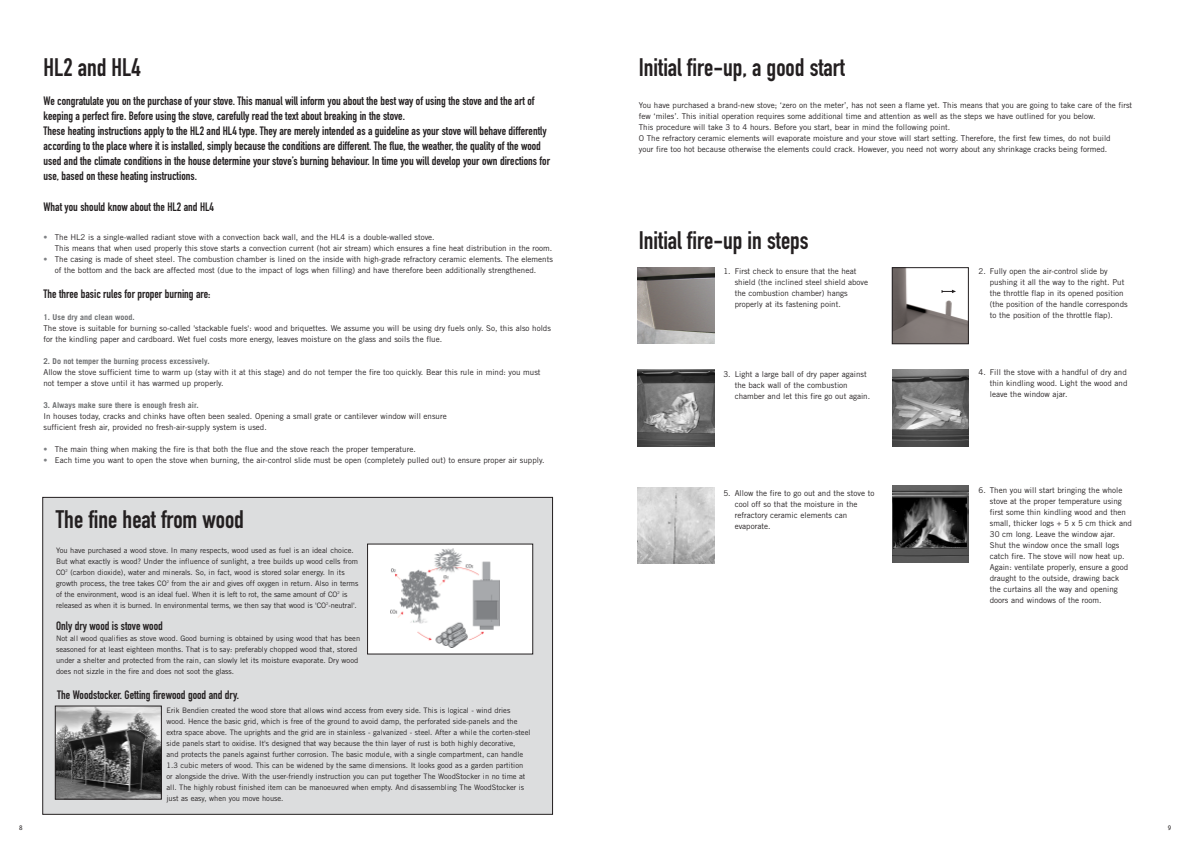
<style>
.page{position:relative;width:1191px;height:842px;background:#fff}
.page>*{position:absolute;margin:0;border:0;box-sizing:border-box;transform-origin:0 0}
.t1{font:25px "DIN Engschrift";color:#231f20}
.t2{font:12px/15px "DIN Engschrift";color:#231f20}
.t3{font:8px/11px "Trade Gothic";color:#231f20}
.t4{font:700 8px "Trade Gothic";color:#6c6e70}
.t5{font:7.5px/11px "Trade Gothic";color:#231f20}
.t6{font:7px "Officina Sans";color:#231f20}
.s1{color:#808285}
</style>
<div class="page">
<div style="left:43px;top:497px;width:510px;height:317px;background:#dcddde"></div>
<div style="left:43px;top:497px;width:510px;height:318px;border:1px solid #231f20"></div>
<div style="left:368px;top:544px;width:165px;height:110px;background:#fff"></div>
<img style="left:391px;top:549px;width:109px;height:99px">
<div style="left:367px;top:544px;width:166px;height:110px;border:1px solid #231f20"></div>
<img style="left:57px;top:708px;width:103px;height:89px">
<div style="left:55px;top:706px;width:107px;height:93px;border:1px solid #231f20"></div>
<img style="left:638px;top:267px;width:76px;height:77px">
<img style="left:894px;top:269px;width:73px;height:73px">
<div style="left:892px;top:267px;width:77px;height:77px;border:1px solid #231f20"></div>
<img style="left:638px;top:370px;width:76px;height:76px">
<img style="left:892px;top:369px;width:77px;height:77px">
<img style="left:638px;top:487px;width:76px;height:77px">
<img style="left:892px;top:486px;width:77px;height:76px">
<div style="left:941px;top:288px;width:19px;height:10px;background:#fff"></div>
<svg style="left:942px;top:290px;width:14px;height:3px"></svg>
<h1 class="t1" style="left:44px;top:59px;width:99px">HL2 and HL4</h1>
<p class="t2" style="left:44px;top:95px;width:508px">We congratulate you on the purchase of your stove. This manual will inform you about the best way of using the stove and the art of keeping a perfect fire. Before using the stove, carefully read the text about breaking in the stove.<br>These heating instructions apply to the HL2 and HL4 type. They are merely intended as a guideline as your stove will behave differently according to the place where it is installed, simply because the conditions are different. The flue, the weather, the quality of the wood used and the climate conditions in the house determine your stove’s burning behaviour. In time you will develop your own directions for use, based on these heating instructions.</p>
<h2 class="t2" style="left:44px;top:201px;width:172px">What you should know about the HL2 and HL4</h2>
<p class="t3" style="left:55px;top:232px;width:499px;text-indent:-11px"><span class="s1">•</span> The HL2 is a single-walled radiant stove with a convection back wall, and the HL4 is a double-walled stove.<br>This means that when used properly this stove starts a convection current (hot air stream) which ensures a fine heat distribution in the room.</p>
<p class="t3" style="left:55px;top:254px;width:500px;text-indent:-11px"><span class="s1">•</span> The casing is made of sheet steel. The combustion chamber is lined on the inside with high-grade refractory ceramic elements. The elements of the bottom and the back are affected most (due to the impact of logs when filling) and have therefore been additionally strengthened.</p>
<h2 class="t2" style="left:44px;top:287px;width:169px">The three basic rules for proper burning are:</h2>
<p class="t4" style="left:44px;top:314px;width:93px">1. Use dry and clean wood.</p>
<p class="t3" style="left:44px;top:323px;width:509px">The stove is suitable for burning so-called 'stackable fuels': wood and briquettes. We assume you will be using dry fuels only. So, this also holds for the kindling paper and cardboard. Wet fuel costs more energy, leaves moisture on the glass and soils the flue.</p>
<p class="t4" style="left:44px;top:358px;width:168px">2. Do not temper the burning process excessively.</p>
<p class="t3" style="left:44px;top:367px;width:499px">Allow the stove sufficient time to warm up (stay with it at this stage) and do not temper the fire too quickly. Bear this rule in mind: you must not temper a stove until it has warmed up properly.</p>
<p class="t4" style="left:44px;top:402px;width:157px">3. Always make sure there is enough fresh air.</p>
<p class="t3" style="left:44px;top:411px;width:405px">In houses today, cracks and chinks have often been sealed. Opening a small grate or cantilever window will ensure sufficient fresh air, provided no fresh-air-supply system is used.</p>
<p class="t3" style="left:44px;top:444px;width:374px"><span class="s1">•</span> The main thing when making the fire is that both the flue and the stove reach the proper temperature.</p>
<p class="t3" style="left:44px;top:455px;width:502px"><span class="s1">•</span> Each time you want to open the stove when burning, the air-control slide must be open (completely pulled out) to ensure proper air supply.</p>
<h1 class="t1" style="left:56px;top:511px;width:190px">The fine heat from wood</h1>
<p class="t5" style="left:56px;top:546px;width:304px">You have purchased a wood stove. In many respects, wood used as fuel is an ideal choice.<br>But what exactly is wood? Under the influence of sunlight, a tree builds up wood cells from CO<sup>2</sup> (carbon dioxide), water and minerals. So, in fact, wood is stored solar energy. In its growth process, the tree takes CO<sup>2</sup> from the air and gives off oxygen in return. Also in terms of the environment, wood is an ideal fuel. When it is left to rot, the same amount of CO<sup>2</sup> is released as when it is burned. In environmental terms, we then say that wood is 'CO<sup>2</sup>-neutral'.</p>
<h2 class="t2" style="left:56px;top:620px;width:108px">Only dry wood is stove wood</h2>
<p class="t5" style="left:56px;top:634px;width:306px">Not all wood qualifies as stove wood. Good burning is obtained by using wood that has been seasoned for at least eighteen months. That is to say: preferably chopped wood that, stored under a shelter and protected from the rain, can slowly let its moisture evaporate. Dry wood does not sizzle in the fire and does not soot the glass.</p>
<p class="t5" style="left:167px;top:705px;width:365px">Erik Bendien created the wood store that allows wind access from every side. This is logical - wind dries wood. Hence the basic grid, which is free of the ground to avoid damp, the perforated side-panels and the extra space above. The uprights and the grid are in stainless - galvanized - steel. After a while the corten-steel side panels start to oxidise. It's designed that way because the thin layer of rust is both highly decorative,<br>and protects the panels against further corrosion. The basic module, with a single compartment, can handle 1.3 cubic meters of wood. This can be widened by the same dimensions. It looks good as a garden partition or alongside the drive. With the user-friendly instruction you can put together The WoodStocker in no time at all. The highly robust finished item can be manoeuvred when empty. And disassembling The WoodStocker is just as easy, when you move house.</p>
<h2 class="t2" style="left:57px;top:688px;width:183px">The Woodstocker. Getting firewood good and dry.</h2>
<h1 class="t1" style="left:639px;top:59px;width:208px">Initial fire-up, a good start</h1>
<p class="t3" style="left:639px;top:100px;width:495px">You have purchased a brand-new stove; ‘zero on the meter’, has not seen a flame yet. This means that you are going to take care of the first few ‘miles’. This initial operation requires some additional time and attention as well as the steps we have outlined for you below.<br>This procedure will take 3 to 4 hours. Before you start, bear in mind the following point.<br>O The refractory ceramic elements will evaporate moisture and your stove will start setting. Therefore, the first few times, do not build<br>your fire too hot because otherwise the elements could crack. However, you need not worry about any shrinkage cracks being formed.</p>
<h1 class="t1" style="left:639px;top:231px;width:171px">Initial fire-up in steps</h1>
<p class="t3" style="left:735px;top:267px;width:135px;text-indent:-11px">1. First check to ensure that the heat shield (the inclined steel shield above the combustion chamber) hangs properly at its fastening point.</p>
<p class="t3" style="left:990px;top:267px;width:139px;text-indent:-11px">2. Fully open the air-control slide by pushing it all the way to the right. Put the throttle flap in its opened position (the position of the handle corresponds to the position of the throttle flap).</p>
<p class="t3" style="left:735px;top:369px;width:137px;text-indent:-11px">3. Light a large ball of dry paper against the back wall of the combustion chamber and let this fire go out again.</p>
<p class="t3" style="left:990px;top:367px;width:139px;text-align:justify;text-indent:-11px">4. Fill the stove with a handful of dry and thin kindling wood. Light the wood and leave the window ajar.</p>
<p class="t3" style="left:735px;top:488px;width:141px;text-indent:-11px">5. Allow the fire to go out and the stove to cool off so that the moisture in the refractory ceramic elements can evaporate.</p>
<p class="t3" style="left:990px;top:485px;width:144px;text-indent:-11px">6. Then you will start bringing the whole stove at the proper temperature using first some thin kindling wood and then small, thicker logs + 5 x 5 cm thick and 30 cm long. Leave the window ajar.<br>Shut the window once the small logs catch fire. The stove will now heat up.<br>Again: ventilate properly, ensure a good draught to the outside, drawing back the curtains all the way and opening doors and windows of the room.</p>
<p class="t6" style="left:19px;top:825px;width:5px">8</p>
<p class="t6" style="left:1168px;top:825px;width:5px">9</p>
</div>
